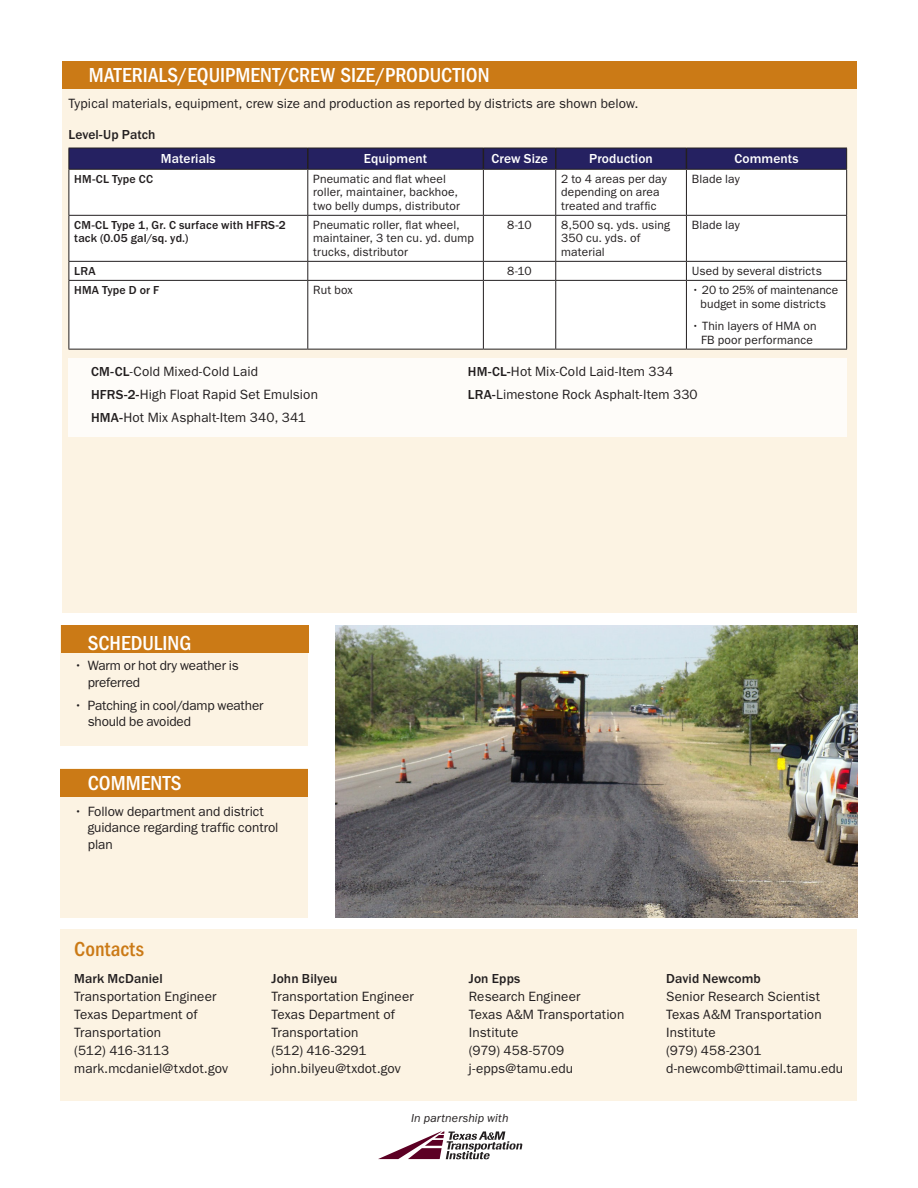
<style>
.page{position:relative;width:918px;height:1188px;background:#fff}
.page>*{position:absolute;margin:0;border:0;box-sizing:border-box;transform-origin:0 0}
.Heading1{font:500 condensed 21px "ITC Franklin Gothic Std";color:#fff}
.Heading1-2{font:500 condensed 21px "ITC Franklin Gothic Std";letter-spacing:.005em;color:#cb7a16}
.body{font:13.5px/18px "ITC Franklin Gothic Std";letter-spacing:.01em;color:#231f20}
.body-bullet{font:13.5px/16.5px "ITC Franklin Gothic Std";letter-spacing:-.005em;color:#231f20}
.t1{font:500 13.5px "ITC Franklin Gothic Std";letter-spacing:.005em;color:#fff}
.t2{font:500 13.5px "ITC Franklin Gothic Std";letter-spacing:.005em;color:#231f20}
.t3{font:12px/13.5px "ITC Franklin Gothic Std";letter-spacing:.015em;color:#231f20}
.t4{font:500 12px/13.5px "ITC Franklin Gothic Std";letter-spacing:.015em;color:#231f20}
.captions{font:italic 12px "ITC Franklin Gothic Std";letter-spacing:.01em;color:#231f20}
.s1{font-weight:500}
</style>
<div class="page">
<svg style="left:378px;top:1131px;width:144px;height:28px"></svg>
<div style="left:61px;top:929px;width:796px;height:172px;background:#fcf3e3"></div>
<div style="left:61px;top:769px;width:247px;height:149px;background:#fcf3e3"></div>
<div style="left:61px;top:769px;width:247px;height:27px;background:#cb7a16"></div>
<div style="left:61px;top:625px;width:247px;height:121px;background:#fcf3e3"></div>
<div style="left:61px;top:625px;width:247px;height:28px;background:#cb7a16"></div>
<div style="left:62px;top:61px;width:795px;height:551px;background:#fcf3e3"></div>
<div style="left:62px;top:62px;width:795px;height:27px;background:#cb7a16"></div>
<div style="left:70px;top:170px;width:776px;height:179px;background:#fff"></div>
<svg style="left:69px;top:148px;width:778px;height:21px;background:#24205e"></svg>
<hr style="left:69px;top:280px;width:239px;height:1px;background:#231f20">
<hr style="left:69px;top:281px;width:1px;height:68px;background:#231f20">
<hr style="left:308px;top:280px;width:175px;height:1px;background:#231f20">
<hr style="left:307px;top:281px;width:1px;height:68px;background:#231f20">
<hr style="left:483px;top:280px;width:73px;height:1px;background:#231f20">
<hr style="left:483px;top:281px;width:1px;height:68px;background:#231f20">
<hr style="left:556px;top:280px;width:130px;height:1px;background:#231f20">
<hr style="left:555px;top:281px;width:1px;height:68px;background:#231f20">
<hr style="left:686px;top:280px;width:161px;height:1px;background:#231f20">
<hr style="left:686px;top:281px;width:1px;height:68px;background:#231f20">
<hr style="left:846px;top:281px;width:1px;height:68px;background:#231f20">
<hr style="left:69px;top:349px;width:239px;height:1px;background:#231f20">
<hr style="left:308px;top:349px;width:175px;height:1px;background:#231f20">
<hr style="left:483px;top:349px;width:73px;height:1px;background:#231f20">
<hr style="left:556px;top:349px;width:130px;height:1px;background:#231f20">
<hr style="left:686px;top:349px;width:161px;height:1px;background:#231f20">
<hr style="left:69px;top:169px;width:239px;height:1px;background:#231f20">
<hr style="left:69px;top:170px;width:1px;height:45px;background:#231f20">
<hr style="left:308px;top:169px;width:175px;height:1px;background:#231f20">
<hr style="left:307px;top:170px;width:1px;height:45px;background:#231f20">
<hr style="left:483px;top:169px;width:73px;height:1px;background:#231f20">
<hr style="left:483px;top:170px;width:1px;height:45px;background:#231f20">
<hr style="left:556px;top:169px;width:130px;height:1px;background:#231f20">
<hr style="left:555px;top:170px;width:1px;height:45px;background:#231f20">
<hr style="left:686px;top:169px;width:161px;height:1px;background:#231f20">
<hr style="left:686px;top:170px;width:1px;height:45px;background:#231f20">
<hr style="left:846px;top:170px;width:1px;height:45px;background:#231f20">
<hr style="left:69px;top:215px;width:239px;height:1px;background:#231f20">
<hr style="left:69px;top:216px;width:1px;height:45px;background:#231f20">
<hr style="left:308px;top:215px;width:175px;height:1px;background:#231f20">
<hr style="left:307px;top:216px;width:1px;height:45px;background:#231f20">
<hr style="left:483px;top:215px;width:73px;height:1px;background:#231f20">
<hr style="left:483px;top:216px;width:1px;height:45px;background:#231f20">
<hr style="left:556px;top:215px;width:130px;height:1px;background:#231f20">
<hr style="left:555px;top:216px;width:1px;height:45px;background:#231f20">
<hr style="left:686px;top:215px;width:161px;height:1px;background:#231f20">
<hr style="left:686px;top:216px;width:1px;height:45px;background:#231f20">
<hr style="left:846px;top:216px;width:1px;height:45px;background:#231f20">
<hr style="left:69px;top:261px;width:239px;height:1px;background:#231f20">
<svg style="left:69px;top:262px;width:1px;height:18px"></svg>
<hr style="left:308px;top:261px;width:175px;height:1px;background:#231f20">
<svg style="left:307px;top:262px;width:1px;height:18px"></svg>
<hr style="left:483px;top:261px;width:73px;height:1px;background:#231f20">
<svg style="left:483px;top:262px;width:1px;height:18px"></svg>
<hr style="left:556px;top:261px;width:130px;height:1px;background:#231f20">
<svg style="left:555px;top:262px;width:1px;height:18px"></svg>
<hr style="left:686px;top:261px;width:161px;height:1px;background:#231f20">
<svg style="left:686px;top:262px;width:1px;height:18px"></svg>
<svg style="left:846px;top:262px;width:1px;height:18px"></svg>
<div style="left:69px;top:358px;width:778px;height:78px;background:#fff"></div>
<img style="left:335px;top:625px;width:522px;height:293px">
<p class="Heading1" style="left:89px;top:63px;width:402px">MATERIALS/EQUIPMENT/CREW SIZE/PRODUCTION</p>
<p class="body" style="left:69px;top:94px;width:572px">Typical materials, equipment, crew size and production as reported by districts are shown below.</p>
<p class="t2" style="left:69px;top:127px;width:89px">Level-Up Patch</p>
<p class="t1" style="left:161px;top:151px;width:56px">Materials</p>
<p class="t1" style="left:364px;top:151px;width:65px">Equipment</p>
<p class="t1" style="left:491px;top:151px;width:58px">Crew Size</p>
<p class="t1" style="left:589px;top:151px;width:65px">Production</p>
<p class="t1" style="left:734px;top:151px;width:66px">Comments</p>
<p class="t4" style="left:74px;top:172px;width:80px">HM-CL Type CC</p>
<p class="t3" style="left:313px;top:172px;width:148px">Pneumatic and flat wheel roller, maintainer, backhoe, two belly dumps, distributor</p>
<p class="t3" style="left:561px;top:172px;width:107px">2 to 4 areas per day depending on area treated and traffic</p>
<p class="t3" style="left:692px;top:172px;width:50px">Blade lay</p>
<p class="t4" style="left:74px;top:218px;width:213px">CM-CL Type 1, Gr. C surface with HFRS-2 tack (0.05 gal/sq. yd.)</p>
<p class="t3" style="left:313px;top:218px;width:162px">Pneumatic roller, flat wheel, maintainer, 3 ten cu. yd. dump trucks, distributor</p>
<p class="t3" style="left:507px;top:218px;width:26px">8-10</p>
<p class="t3" style="left:561px;top:218px;width:111px">8,500 sq. yds. using<br>350 cu. yds. of material</p>
<p class="t3" style="left:692px;top:218px;width:50px">Blade lay</p>
<p class="t4" style="left:74px;top:264px;width:23px">LRA</p>
<p class="t3" style="left:507px;top:264px;width:26px">8-10</p>
<p class="t3" style="left:692px;top:264px;width:132px">Used by several districts</p>
<p class="t4" style="left:74px;top:283px;width:86px">HMA Type D or F</p>
<p class="t3" style="left:313px;top:283px;width:41px">Rut box</p>
<p class="t3" style="left:692px;top:283px;width:148px;text-align:center">• 20 to 25% of maintenance budget in some districts</p>
<p class="t3" style="left:692px;top:320px;width:126px;text-align:center">• Thin layers of HMA on<br>FB poor performance</p>
<p class="body" style="left:91px;top:362px;width:168px"><span class="s1">CM-CL</span>-Cold Mixed-Cold Laid</p>
<p class="body" style="left:91px;top:386px;width:228px"><span class="s1">HFRS-2-</span>High Float Rapid Set Emulsion</p>
<p class="body" style="left:91px;top:409px;width:216px"><span class="s1">HMA-</span>Hot Mix Asphalt-Item 340, 341</p>
<p class="body" style="left:468px;top:362px;width:207px"><span class="s1">HM-CL-</span>Hot Mix-Cold Laid-Item 334</p>
<p class="body" style="left:468px;top:386px;width:231px"><span class="s1">LRA-</span>Limestone Rock Asphalt-Item 330</p>
<p class="Heading1" style="left:88px;top:631px;width:105px">SCHEDULING</p>
<p class="body-bullet" style="left:88px;top:657px;width:153px;text-indent:-14px">• Warm or hot dry weather is preferred</p>
<p class="body-bullet" style="left:88px;top:697px;width:177px;text-indent:-14px">• Patching in cool/damp weather should be avoided</p>
<p class="Heading1" style="left:88px;top:772px;width:95px">COMMENTS</p>
<p class="body-bullet" style="left:88px;top:803px;width:192px;text-indent:-14px">• Follow department and district guidance regarding traffic control plan</p>
<p class="Heading1-2" style="left:74px;top:937px;width:71px">Contacts</p>
<p class="body" style="left:74px;top:970px;width:155px"><span class="s1">Mark McDaniel<br></span>Transportation Engineer<br>Texas Department of<br>Transportation<br>(512) 416-3113 mark.mcdaniel@txdot.gov</p>
<p class="body" style="left:272px;top:970px;width:144px"><span class="s1">John Bilyeu<br></span>Transportation Engineer<br>Texas Department of<br>Transportation<br>(512) 416-3291 john.bilyeu@txdot.gov</p>
<p class="body" style="left:469px;top:970px;width:157px"><span class="s1">Jon Epps<br></span>Research Engineer<br>Texas A&amp;M Transportation<br>Institute<br>(979) 458-5709 j-epps@tamu.edu</p>
<p class="body" style="left:666px;top:970px;width:179px"><span class="s1">David Newcomb<br></span>Senior Research Scientist<br>Texas A&amp;M Transportation<br>Institute<br>(979) 458-2301 d-newcomb@ttimail.tamu.edu</p>
<p class="captions" style="left:411px;top:1111px;width:99px">In partnership with</p>
</div>
